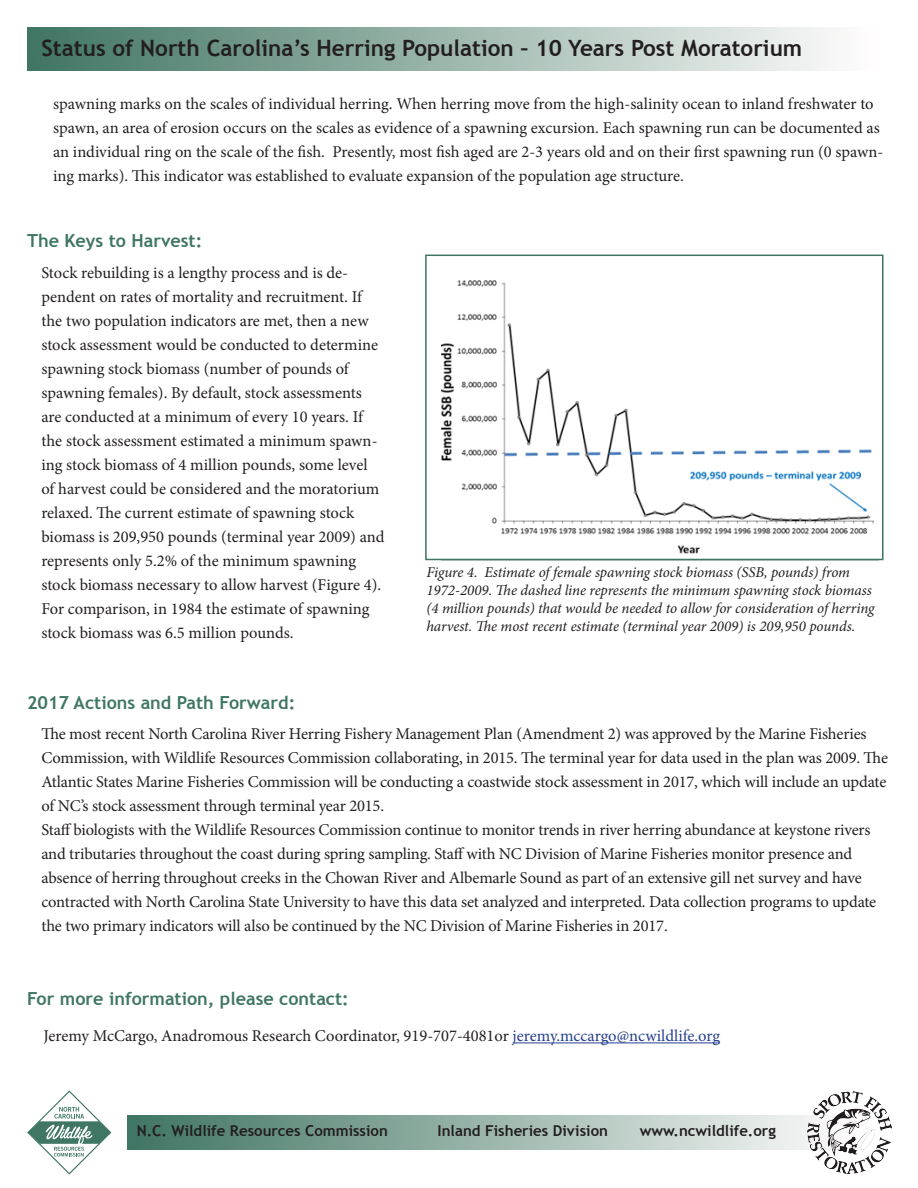
<style>
.page{position:relative;width:918px;height:1188px;background:#fff}
.page>*{position:absolute;margin:0;border:0;box-sizing:border-box;transform-origin:0 0}
.t1{font:700 22.5px "Trebuchet MS";color:#231f20}
.t2{font:700 18px "Trebuchet MS";color:#3f7664}
.t3{font:16.5px/24px "Minion Pro";letter-spacing:-.005em;color:#231f20}
.t4{font:italic 15px/18px "Minion Pro";letter-spacing:-.01em;color:#231f20}
.t5{font:700 15px "Trebuchet MS";color:#231f20}
.s1{color:#253f8e}
</style>
<div class="page">
<div style="left:27px;top:27px;width:864px;height:43px;background:linear-gradient(to right,#3e7461,#fff)"></div>
<svg style="left:27px;top:1090px;width:85px;height:85px"></svg>
<div style="left:128px;top:1115px;width:747px;height:35px;background:linear-gradient(to right,#3e7462,#fffefe)"></div>
<img style="left:808px;top:1091px;width:83px;height:83px">
<img style="left:442px;top:280px;width:432px;height:274px">
<div style="left:425px;top:255px;width:459px;height:305px;border:2px solid #3e7663"></div>
<hr style="left:513px;top:1042px;width:207px;height:1px;background:#253f8e">
<h1 class="t1" style="left:41px;top:34px;width:762px">Status of North Carolina’s Herring Population – 10 Years Post Moratorium</h1>
<p class="t3" style="left:53px;top:91px;width:832px">spawning marks on the scales of individual herring. When herring move from the high-salinity ocean to inland freshwater to spawn, an area of erosion occurs on the scales as evidence of a spawning excursion. Each spawning run can be documented as an individual ring on the scale of the fish. Presently, most fish aged are 2-3 years old and on their first spawning run (0 spawn&shy;ing marks). This indicator was established to evaluate expansion of the population age structure.</p>
<p class="t2" style="left:27px;top:230px;width:177px">The Keys to Harvest:</p>
<p class="t3" style="left:41px;top:260px;width:345px">Stock rebuilding is a lengthy process and is de&shy;pendent on rates of mortality and recruitment. If the two population indicators are met, then a new stock assessment would be conducted to determine spawning stock biomass (number of pounds of spawning females). By default, stock assessments are conducted at a minimum of every 10 years. If the stock assessment estimated a minimum spawn&shy;ing stock biomass of 4 million pounds, some level of harvest could be considered and the moratorium relaxed. The current estimate of spawning stock biomass is 209,950 pounds (terminal year 2009) and represents only 5.2% of the minimum spawning stock biomass necessary to allow harvest (Figure 4).<br>For comparison, in 1984 the estimate of spawning stock biomass was 6.5 million pounds.</p>
<p class="t2" style="left:27px;top:691px;width:270px">2017 Actions and Path Forward:</p>
<p class="t4" style="left:426px;top:563px;width:450px">Figure 4. Estimate of female spawning stock biomass (SSB, pounds) from 1972-2009. The dashed line represents the minimum spawning stock biomass (4 million pounds) that would be needed to allow for consideration of herring harvest. The most recent estimate (terminal year 2009) is 209,950 pounds.</p>
<p class="t3" style="left:41px;top:722px;width:848px">The most recent North Carolina River Herring Fishery Management Plan (Amendment 2) was approved by the Marine Fisheries Commission, with Wildlife Resources Commission collaborating, in 2015. The terminal year for data used in the plan was 2009. The Atlantic States Marine Fisheries Commission will be conducting a coastwide stock assessment in 2017, which will include an update of NC’s stock assessment through terminal year 2015.</p>
<p class="t3" style="left:41px;top:818px;width:836px">Staff biologists with the Wildlife Resources Commission continue to monitor trends in river herring abundance at keystone rivers and tributaries throughout the coast during spring sampling. Staff with NC Division of Marine Fisheries monitor presence and absence of herring throughout creeks in the Chowan River and Albemarle Sound as part of an extensive gill net survey and have contracted with North Carolina State University to have this data set analyzed and interpreted. Data collection programs to update the two primary indicators will also be continued by the NC Division of Marine Fisheries in 2017.</p>
<p class="t2" style="left:27px;top:987px;width:323px">For more information, please contact:</p>
<p class="t3" style="left:43px;top:1024px;width:678px">Jeremy McCargo, Anadromous Research Coordinator, 919-707-4081or <span class="s1">jeremy.mccargo@ncwildlife.org</span></p>
<p class="t5" style="left:137px;top:1121px;width:253px">N.C. Wildlife Resources Commission</p>
<p class="t5" style="left:438px;top:1121px;width:172px">Inland Fisheries Division</p>
<p class="t5" style="left:640px;top:1121px;width:138px">www.ncwildlife.org</p>
</div>
